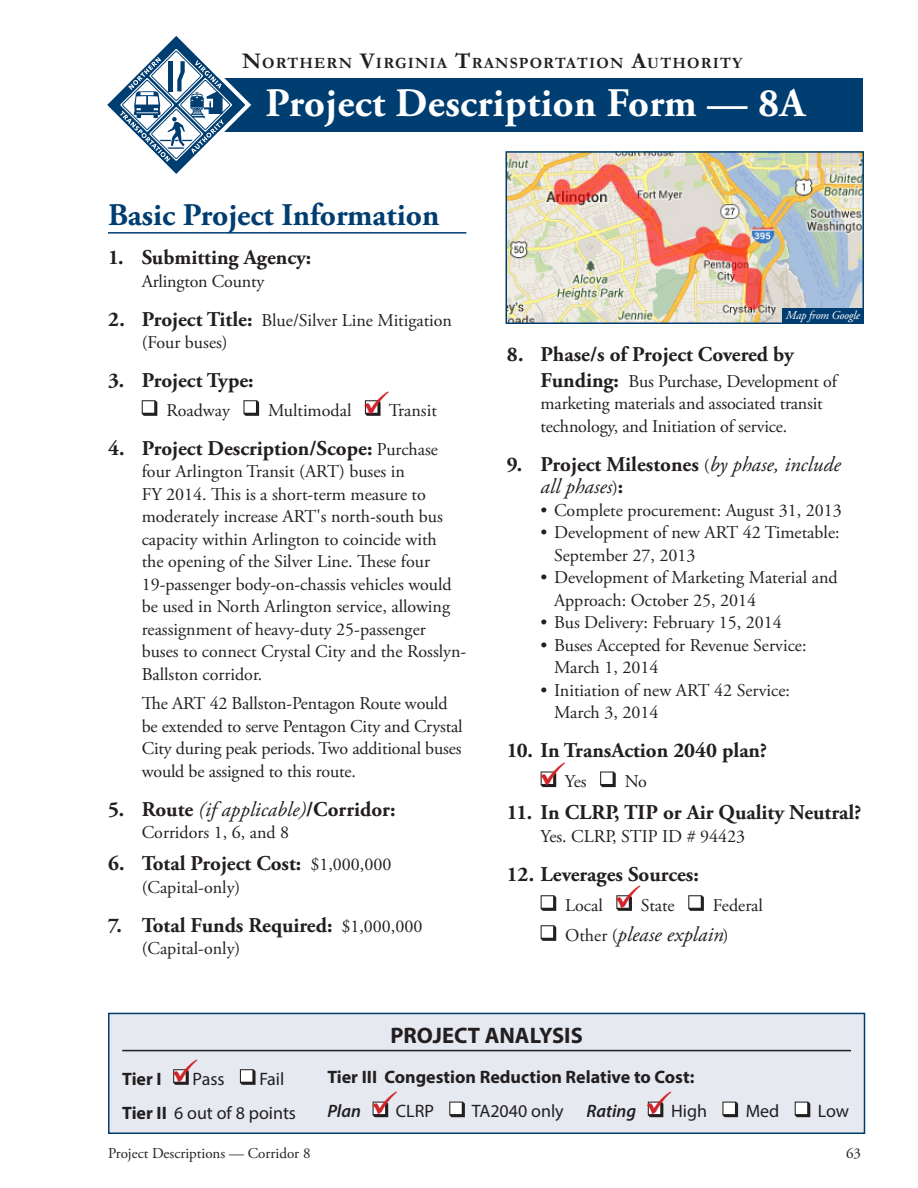
<style>
.page{position:relative;width:918px;height:1188px;background:#fff}
.page>*{position:absolute;margin:0;border:0;box-sizing:border-box;transform-origin:0 0}
.t1{font:700 40.5px "Adobe Garamond Pro";letter-spacing:.01em;color:#fff}
.Section_head{font:700 31.5px "Adobe Garamond Pro";color:#003d71}
.t2{font:700 22.5px "Myriad Pro";color:#231f20}
.t3{font:700 21px "Adobe Garamond Pro";color:#231f20}
.t4{font:italic 21px/22.5px "Adobe Garamond Pro";color:#231f20}
.Answers_paragraph_2{font:18px/22.5px "Adobe Garamond Pro";color:#231f20}
.t5{font:18px "Myriad Pro";color:#231f20}
.t6{font:700 18px "Myriad Pro";color:#231f20}
.t7{font:italic 600 18px "Myriad Pro";color:#231f20}
.t8{font:700 15.75px "Garamond";letter-spacing:.07em;color:#231f20}
.t9{font:15px "Adobe Garamond Pro";color:#231f20}
.t10{font:italic 12px "Adobe Garamond Pro";letter-spacing:-.02em;color:#fff}
.s1{font-size:22.5px}
.s2{font-weight:700;font-size:21px}
.s3{font-weight:400;font-size:18px}
.s4{font-weight:400;font-style:italic}
.s5{font-weight:700;font-style:normal}
.s6{font-style:normal;font-size:18px}
.s7{font-weight:700}
</style>
<div class="page">
<div style="left:108px;top:1013px;width:757px;height:121px;background:#e6e9f0;border:2px solid #003d71"></div>
<hr style="left:122px;top:1050px;width:729px;height:1px;background:#231f20">
<svg style="left:240px;top:1069px;width:16px;height:16px"></svg>
<svg style="left:449px;top:1102px;width:16px;height:15px"></svg>
<svg style="left:722px;top:1102px;width:16px;height:15px"></svg>
<svg style="left:795px;top:1102px;width:15px;height:15px"></svg>
<hr style="left:108px;top:232px;width:358px;height:2px;background:#003d71">
<svg style="left:142px;top:400px;width:15px;height:16px"></svg>
<svg style="left:243px;top:400px;width:16px;height:16px"></svg>
<svg style="left:600px;top:771px;width:16px;height:16px"></svg>
<svg style="left:541px;top:895px;width:15px;height:16px"></svg>
<svg style="left:688px;top:895px;width:16px;height:16px"></svg>
<svg style="left:541px;top:925px;width:15px;height:16px"></svg>
<div style="left:185px;top:78px;width:677px;height:54px;background:#003d71"></div>
<svg style="left:107px;top:36px;width:144px;height:138px"></svg>
<img style="left:509px;top:154px;width:352px;height:167px">
<div style="left:506px;top:151px;width:358px;height:173px;border:2px solid #003d71"></div>
<div style="left:782px;top:309px;width:82px;height:15px;background:#003d71"></div>
<svg style="left:364px;top:400px;width:17px;height:16px"></svg>
<svg style="left:616px;top:895px;width:16px;height:16px"></svg>
<svg style="left:541px;top:771px;width:16px;height:16px"></svg>
<svg style="left:373px;top:1101px;width:16px;height:16px"></svg>
<svg style="left:647px;top:1101px;width:17px;height:16px"></svg>
<svg style="left:173px;top:1069px;width:16px;height:16px"></svg>
<p class="t8" style="left:242px;top:52px;width:502px"><span class="s1">N</span>ORTHERN <span class="s1">V</span>IRGINIA <span class="s1">T</span>RANSPORTATION <span class="s1">A</span>UTHORITY</p>
<p class="t1" style="left:266px;top:80px;width:541px">Project Description Form — 8A</p>
<p class="Section_head" style="left:108px;top:197px;width:333px">Basic Project Information</p>
<p class="t3" style="left:108px;top:245px;width:205px">1. Submitting Agency:</p>
<p class="Answers_paragraph_2" style="left:142px;top:271px;width:124px">Arlington County</p>
<p class="Answers_paragraph_2" style="left:142px;top:310px;width:312px;text-indent:-34px"><span class="s2">2. Project Title:</span> Blue/Silver Line Mitigation (Four buses)</p>
<p class="t3" style="left:108px;top:368px;width:147px">3. Project Type:</p>
<p class="Answers_paragraph_2" style="left:166px;top:400px;width:65px">Roadway</p>
<p class="Answers_paragraph_2" style="left:268px;top:400px;width:85px">Multimodal</p>
<p class="Answers_paragraph_2" style="left:389px;top:400px;width:50px">Transit</p>
<p class="t3" style="left:108px;top:436px;width:332px">4. Project Description/Scope: <span class="s3">Purchase</span></p>
<p class="Answers_paragraph_2" style="left:142px;top:461px;width:326px">four Arlington Transit (ART) buses in<br>FY 2014. This is a short-term measure to moderately increase ART's north-south bus capacity within Arlington to coincide with<br>the opening of the Silver Line. These four 19-passenger body-on-chassis vehicles would be used in North Arlington service, allowing reassignment of heavy-duty 25-passenger buses to connect Crystal City and the Rosslyn-Ballston corridor.</p>
<p class="Answers_paragraph_2" style="left:142px;top:693px;width:322px">The ART 42 Ballston-Pentagon Route would be extended to serve Pentagon City and Crystal City during peak periods. Two additional buses would be assigned to this route.</p>
<p class="t3" style="left:108px;top:797px;width:289px">5. Route <span class="s4">(if applicable)</span>/Corridor:</p>
<p class="Answers_paragraph_2" style="left:142px;top:822px;width:149px">Corridors 1, 6, and 8</p>
<p class="t3" style="left:108px;top:851px;width:285px">6. Total Project Cost: <span class="s3">$1,000,000</span></p>
<p class="Answers_paragraph_2" style="left:142px;top:877px;width:100px">(Capital-only)</p>
<p class="t3" style="left:108px;top:913px;width:316px">7. Total Funds Required: <span class="s3">$1,000,000</span></p>
<p class="Answers_paragraph_2" style="left:142px;top:938px;width:100px">(Capital-only)</p>
<p class="t10" style="left:786px;top:308px;width:76px">Map from Google</p>
<p class="t3" style="left:507px;top:342px;width:289px">8. Phase/s of Project Covered by</p>
<p class="Answers_paragraph_2" style="left:541px;top:370px;width:298px"><span class="s2">Funding:</span> Bus Purchase, Development of marketing materials and associated transit technology, and Initiation of service.</p>
<p class="t4" style="left:541px;top:453px;width:302px;text-indent:-34px"><span class="s5">9. Project Milestones</span> <span class="s6">(</span>by phase, include all phases<span class="s6">)</span><span class="s5">:</span></p>
<p class="Answers_paragraph_2" style="left:541px;top:499px;width:303px">• Complete procurement: August 31, 2013</p>
<p class="Answers_paragraph_2" style="left:554px;top:522px;width:287px;text-indent:-14px">• Development of new ART 42 Timetable:<br>September 27, 2013</p>
<p class="Answers_paragraph_2" style="left:554px;top:567px;width:285px;text-indent:-14px">• Development of Marketing Material and<br>Approach: October 25, 2014</p>
<p class="Answers_paragraph_2" style="left:541px;top:612px;width:243px">• Bus Delivery: February 15, 2014</p>
<p class="Answers_paragraph_2" style="left:554px;top:634px;width:254px;text-indent:-14px">• Buses Accepted for Revenue Service:<br>March 1, 2014</p>
<p class="Answers_paragraph_2" style="left:554px;top:679px;width:237px;text-indent:-14px">• Initiation of new ART 42 Service:<br>March 3, 2014</p>
<p class="t3" style="left:507px;top:738px;width:262px">10. In TransAction 2040 plan?</p>
<p class="Answers_paragraph_2" style="left:565px;top:771px;width:23px">Yes</p>
<p class="Answers_paragraph_2" style="left:625px;top:771px;width:24px">No</p>
<p class="t3" style="left:507px;top:800px;width:356px">11. In CLRP, TIP or Air Quality Neutral?</p>
<p class="Answers_paragraph_2" style="left:541px;top:826px;width:206px">Yes. CLRP, STIP ID # 94423</p>
<p class="t3" style="left:507px;top:862px;width:194px">12. Leverages Sources:</p>
<p class="Answers_paragraph_2" style="left:565px;top:895px;width:39px">Local</p>
<p class="Answers_paragraph_2" style="left:641px;top:895px;width:35px">State</p>
<p class="Answers_paragraph_2" style="left:713px;top:895px;width:52px">Federal</p>
<p class="t4" style="left:565px;top:924px;width:165px"><span class="s6">Other (</span>please explain<span class="s6">)</span></p>
<p class="t6" style="left:122px;top:1067px;width:41px">Tier I</p>
<p class="t5" style="left:193px;top:1068px;width:34px">Pass</p>
<p class="t5" style="left:259px;top:1068px;width:27px">Fail</p>
<p class="t5" style="left:122px;top:1102px;width:175px"><span class="s7">Tier II</span> 6 out of 8 points</p>
<p class="t2" style="left:390px;top:1021px;width:194px">PROJECT ANALYSIS</p>
<p class="t6" style="left:327px;top:1065px;width:369px">Tier III Congestion Reduction Relative to Cost:</p>
<p class="t7" style="left:327px;top:1100px;width:35px">Plan</p>
<p class="t5" style="left:396px;top:1100px;width:40px">CLRP</p>
<p class="t5" style="left:472px;top:1100px;width:93px">TA2040 only</p>
<p class="t7" style="left:587px;top:1100px;width:51px">Rating</p>
<p class="t5" style="left:671px;top:1100px;width:38px">High</p>
<p class="t5" style="left:746px;top:1100px;width:35px">Med</p>
<p class="t5" style="left:818px;top:1100px;width:33px">Low</p>
<p class="t9" style="left:108px;top:1145px;width:204px">Project Descriptions — Corridor 8</p>
<p class="t9" style="left:846px;top:1145px;width:16px">63</p>
</div>
